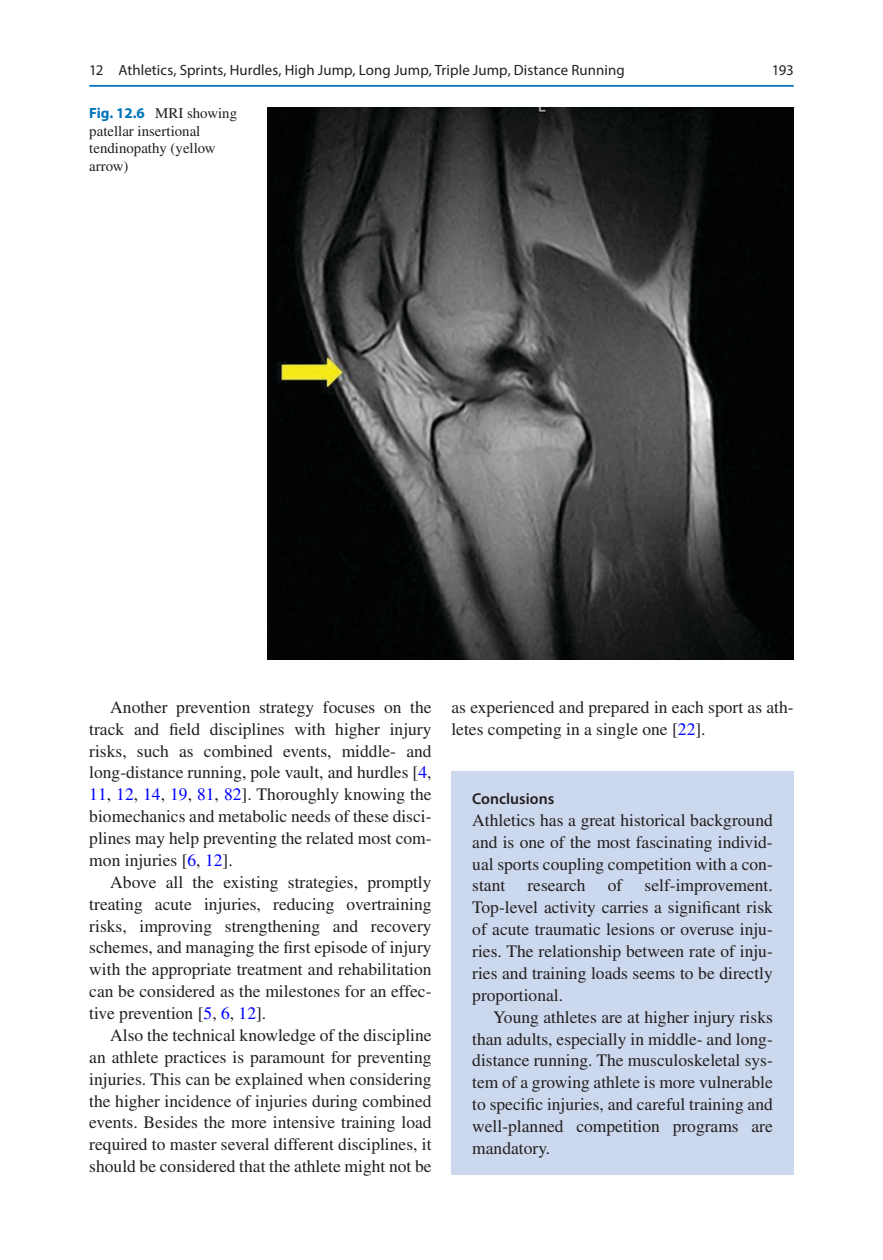
<style>
.page{position:relative;width:883px;height:1260px;background:#fff}
.page>*{position:absolute;margin:0;border:0;box-sizing:border-box;transform-origin:0 0}
.t1{font:17.5px/21.9px "Times LT Std";color:#231f20;text-align:justify}
.t2{font:600 15.75px "Myriad Pro";color:#231f20}
.t3{font:14.88px "Myriad Pro Regular 3";letter-spacing:.005em;color:#231f20}
.t4{font:14.88px/17.5px "Times LT Std";color:#231f20}
.t5{font:14.88px "Myriad Pro";color:#231f20}
.s1{font-family:"Myriad Pro";font-weight:700;color:#0073bc}
.s2{color:#00f}
</style>
<div class="page">
<img style="left:268px;top:107px;width:526px;height:552px">
<div style="left:451px;top:771px;width:343px;height:404px;background:#ccd8ed"></div>
<hr style="left:89px;top:85px;width:705px;height:2px;background:#0073bc">
<p class="t3" style="left:89px;top:61px;width:537px">12 Athletics, Sprints, Hurdles, High Jump, Long Jump, Triple Jump, Distance Running</p>
<p class="t4" style="left:89px;top:104px;width:149px"><span class="s1">Fig. 12.6</span> MRI showing patellar insertional tendinopathy (yellow arrow)</p>
<p class="t5" style="left:772px;top:61px;width:23px">193</p>
<p class="t1" style="left:89px;top:696px;width:344px;text-indent:21px">Another prevention strategy focuses on the track and field disciplines with higher injury risks, such as combined events, middle- and long-distance running, pole vault, and hurdles [<span class="s2">4</span>, <span class="s2">11</span>, <span class="s2">12</span>, <span class="s2">14</span>, <span class="s2">19</span>, <span class="s2">81</span>, <span class="s2">82</span>]. Thoroughly knowing the biomechanics and metabolic needs of these disci&shy;plines may help preventing the related most com&shy;mon injuries [<span class="s2">6</span>, <span class="s2">12</span>].</p>
<p class="t1" style="left:89px;top:871px;width:344px;text-indent:21px">Above all the existing strategies, promptly treating acute injuries, reducing overtraining risks, improving strengthening and recovery schemes, and managing the first episode of injury with the appropriate treatment and rehabilitation can be considered as the milestones for an effec&shy;tive prevention [<span class="s2">5</span>, <span class="s2">6</span>, <span class="s2">12</span>].</p>
<p class="t1" style="left:89px;top:1024px;width:344px;text-indent:21px">Also the technical knowledge of the discipline an athlete practices is paramount for preventing injuries. This can be explained when considering the higher incidence of injuries during combined events. Besides the more intensive training load required to master several different disciplines, it should be considered that the athlete might not be</p>
<p class="t1" style="left:451px;top:696px;width:344px">as experienced and prepared in each sport as ath&shy;letes competing in a single one [<span class="s2">22</span>].</p>
<p class="t2" style="left:472px;top:789px;width:84px">Conclusions</p>
<p class="t1" style="left:472px;top:809px;width:302px">Athletics has a great historical background and is one of the most fascinating individ&shy;ual sports coupling competition with a con&shy;stant</p>
<p class="t1" style="left:472px;top:875px;width:302px;text-indent:172px">self-improvement.<br>Top-level activity carries a significant risk of acute traumatic lesions or overuse inju&shy;ries. The relationship between rate of inju&shy;ries and training loads seems to be directly proportional.</p>
<p class="t1" style="left:472px;top:1006px;width:302px;text-indent:21px">Young athletes are at higher injury risks than adults, especially in middle- and long&shy;distance running. The musculoskeletal sys&shy;tem of a growing athlete is more vulnerable to specific injuries, and careful training and well-planned competition programs are mandatory.</p>
<p class="t1" style="left:527px;top:875px;width:60px">research</p>
<p class="t1" style="left:608px;top:875px;width:16px">of</p>
</div>
